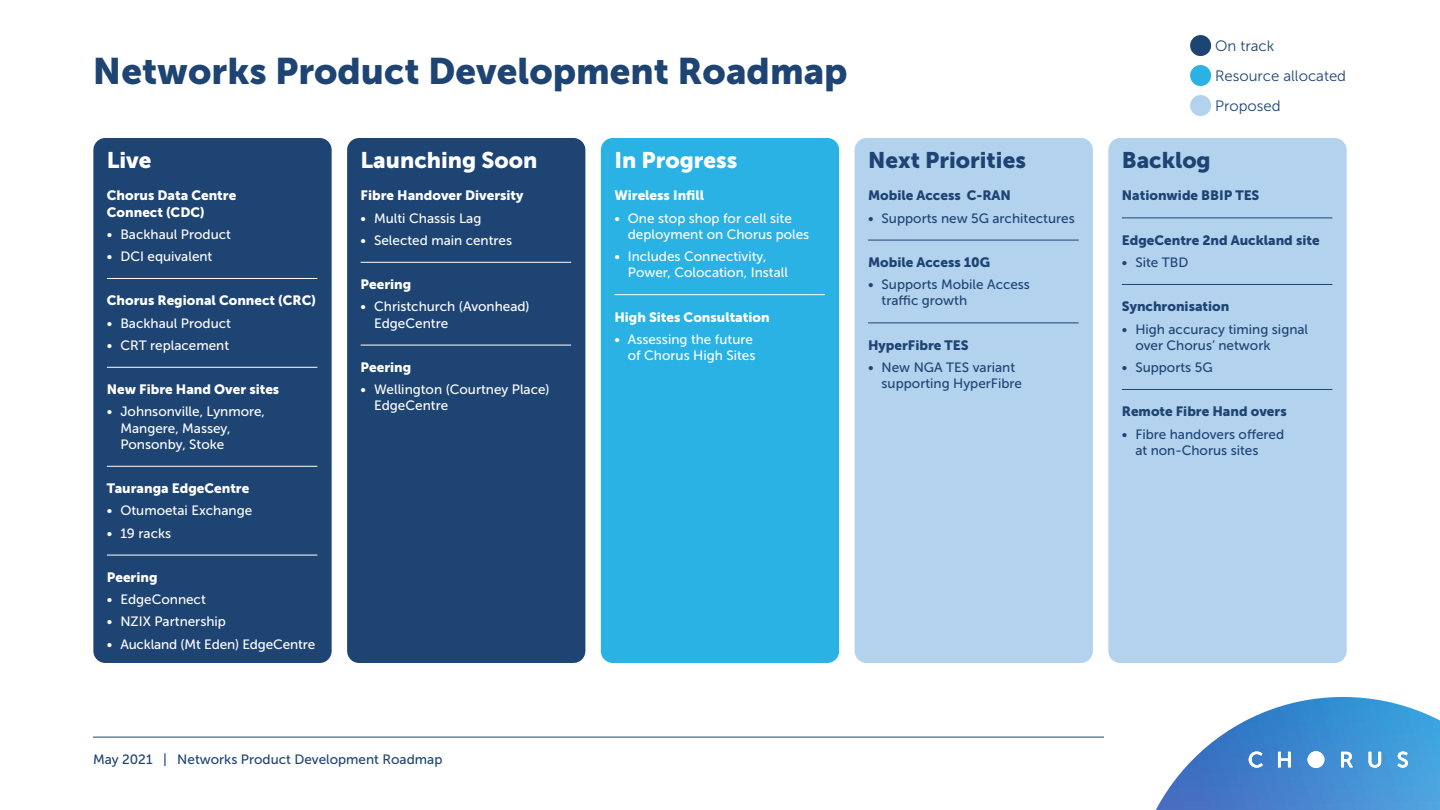
<style>
.page{position:relative;width:1440px;height:810px;background:#fff}
.page>*{position:absolute;margin:0;border:0;box-sizing:border-box;transform-origin:0 0}
.t1{font:36.75px "Museo Sans 900";color:#1e4474}
.t2{font:22.5px "Museo Sans 900";color:#fff}
.t3{font:22.5px "Museo Sans 900";color:#1e4474}
.t4{font:15px "Museo Sans 300";color:#1e4474}
.t5{font:13.5px/16.2px "Museo Sans 500";color:#fff}
.t6{font:13.5px/16.2px "Museo Sans 500";color:#1e4474}
.t7{font:13.5px/16.2px "Museo Sans 900";color:#fff}
.t8{font:13.5px "Museo Sans 900";color:#1e4474}
</style>
<div class="page">
<hr style="left:93px;top:737px;width:1011px;height:1px;background:#1e4474">
<div style="left:1190px;top:35px;width:21px;height:21px;background:#1e4474;border-radius:50%"></div>
<div style="left:1190px;top:65px;width:21px;height:21px;background:#2ab2e5;border-radius:50%"></div>
<div style="left:1190px;top:95px;width:21px;height:21px;background:#b2d2ee;border-radius:50%"></div>
<div style="left:93px;top:138px;width:239px;height:525px;background:#1e4474;border-radius:12px"></div>
<hr style="left:107px;top:278px;width:210px;height:1px;background:#fff">
<hr style="left:107px;top:367px;width:210px;height:1px;background:#fff">
<hr style="left:107px;top:466px;width:210px;height:1px;background:#fff">
<hr style="left:107px;top:555px;width:210px;height:1px;background:#fff">
<div style="left:347px;top:138px;width:238px;height:525px;background:#1e4474;border-radius:12px"></div>
<hr style="left:361px;top:262px;width:210px;height:1px;background:#fff">
<hr style="left:361px;top:345px;width:210px;height:1px;background:#fff">
<div style="left:601px;top:138px;width:238px;height:525px;background:#2ab2e5;border-radius:12px"></div>
<hr style="left:614px;top:294px;width:211px;height:1px;background:#fff">
<div style="left:855px;top:138px;width:238px;height:525px;background:#b2d2ee;border-radius:12px"></div>
<hr style="left:868px;top:240px;width:211px;height:1px;background:#1e4474">
<hr style="left:868px;top:323px;width:211px;height:1px;background:#1e4474">
<div style="left:1108px;top:138px;width:239px;height:525px;background:#b2d2ee;border-radius:12px"></div>
<hr style="left:1122px;top:218px;width:210px;height:1px;background:#1e4474">
<hr style="left:1122px;top:284px;width:210px;height:1px;background:#1e4474">
<hr style="left:1122px;top:389px;width:210px;height:1px;background:#1e4474">
<svg style="left:1156px;top:697px;width:284px;height:113px"></svg>
<p class="t1" style="left:93px;top:51px;width:756px">Networks Product Development Roadmap</p>
<p class="t2" style="left:107px;top:148px;width:46px">Live</p>
<p class="t7" style="left:107px;top:187px;width:131px">Chorus Data Centre<br>Connect (CDC)</p>
<p class="t5" style="left:107px;top:226px;width:126px">• Backhaul Product</p>
<p class="t5" style="left:107px;top:248px;width:107px">• DCI equivalent</p>
<p class="t7" style="left:107px;top:292px;width:211px">Chorus Regional Connect (CRC)</p>
<p class="t5" style="left:107px;top:315px;width:126px">• Backhaul Product</p>
<p class="t5" style="left:107px;top:337px;width:124px">• CRT replacement</p>
<p class="t7" style="left:107px;top:381px;width:174px">New Fibre Hand Over sites</p>
<p class="t5" style="left:120px;top:404px;width:146px;text-indent:-14px">• Johnsonville, Lynmore,<br>Mangere, Massey,<br>Ponsonby, Stoke</p>
<p class="t7" style="left:107px;top:480px;width:144px">Tauranga EdgeCentre</p>
<p class="t5" style="left:107px;top:503px;width:147px">• Otumoetai Exchange</p>
<p class="t5" style="left:107px;top:525px;width:66px">• 19 racks</p>
<p class="t7" style="left:107px;top:569px;width:52px">Peering</p>
<p class="t5" style="left:107px;top:591px;width:101px">• EdgeConnect</p>
<p class="t5" style="left:107px;top:614px;width:121px">• NZIX Partnership</p>
<p class="t5" style="left:107px;top:636px;width:210px">• Auckland (Mt Eden) EdgeCentre</p>
<p class="t2" style="left:361px;top:148px;width:178px">Launching Soon</p>
<p class="t7" style="left:361px;top:187px;width:165px">Fibre Handover Diversity</p>
<p class="t5" style="left:361px;top:210px;width:122px">• Multi Chassis Lag</p>
<p class="t5" style="left:361px;top:232px;width:153px">• Selected main centres</p>
<p class="t7" style="left:361px;top:276px;width:52px">Peering</p>
<p class="t5" style="left:374px;top:299px;width:157px;text-indent:-14px">• Christchurch (Avonhead)<br>EdgeCentre</p>
<p class="t7" style="left:361px;top:359px;width:52px">Peering</p>
<p class="t5" style="left:374px;top:381px;width:177px;text-indent:-14px">• Wellington (Courtney Place)<br>EdgeCentre</p>
<p class="t2" style="left:614px;top:148px;width:125px">In Progress</p>
<p class="t7" style="left:614px;top:187px;width:91px">Wireless Infill</p>
<p class="t5" style="left:628px;top:210px;width:183px;text-indent:-14px">• One stop shop for cell site deployment on Chorus poles</p>
<p class="t5" style="left:628px;top:248px;width:162px;text-indent:-14px">• Includes Connectivity,<br>Power, Colocation, Install</p>
<p class="t7" style="left:614px;top:309px;width:157px">High Sites Consultation</p>
<p class="t5" style="left:614px;top:331px;width:143px;text-align:right">• Assessing the future of Chorus High Sites</p>
<p class="t3" style="left:868px;top:148px;width:159px">Next Priorities</p>
<p class="t8" style="left:868px;top:188px;width:144px">Mobile Access C-RAN</p>
<p class="t6" style="left:868px;top:210px;width:208px">• Supports new 5G architectures</p>
<p class="t8" style="left:868px;top:255px;width:124px">Mobile Access 10G</p>
<p class="t6" style="left:882px;top:276px;width:150px;text-indent:-14px">• Supports Mobile Access traffic growth</p>
<p class="t8" style="left:868px;top:337px;width:102px">HyperFibre TES</p>
<p class="t6" style="left:882px;top:359px;width:142px;text-indent:-14px">• New NGA TES variant supporting HyperFibre</p>
<p class="t6" style="left:93px;top:751px;width:351px">May 2021 | Networks Product Development Roadmap</p>
<p class="t4" style="left:1215px;top:37px;width:61px">On track</p>
<p class="t4" style="left:1215px;top:67px;width:133px">Resource allocated</p>
<p class="t4" style="left:1215px;top:97px;width:67px">Proposed</p>
<p class="t3" style="left:1122px;top:148px;width:90px">Backlog</p>
<p class="t8" style="left:1122px;top:188px;width:139px">Nationwide BBIP TES</p>
<p class="t8" style="left:1122px;top:232px;width:199px">EdgeCentre 2nd Auckland site</p>
<p class="t6" style="left:1122px;top:254px;width:68px">• Site TBD</p>
<p class="t8" style="left:1122px;top:299px;width:109px">Synchronisation</p>
<p class="t6" style="left:1135px;top:321px;width:174px;text-indent:-14px">• High accuracy timing signal over Chorus’ network</p>
<p class="t6" style="left:1122px;top:359px;width:92px">• Supports 5G</p>
<p class="t8" style="left:1122px;top:404px;width:166px">Remote Fibre Hand overs</p>
<p class="t6" style="left:1135px;top:426px;width:150px;text-indent:-14px">• Fibre handovers offered at non-Chorus sites</p>
</div>
